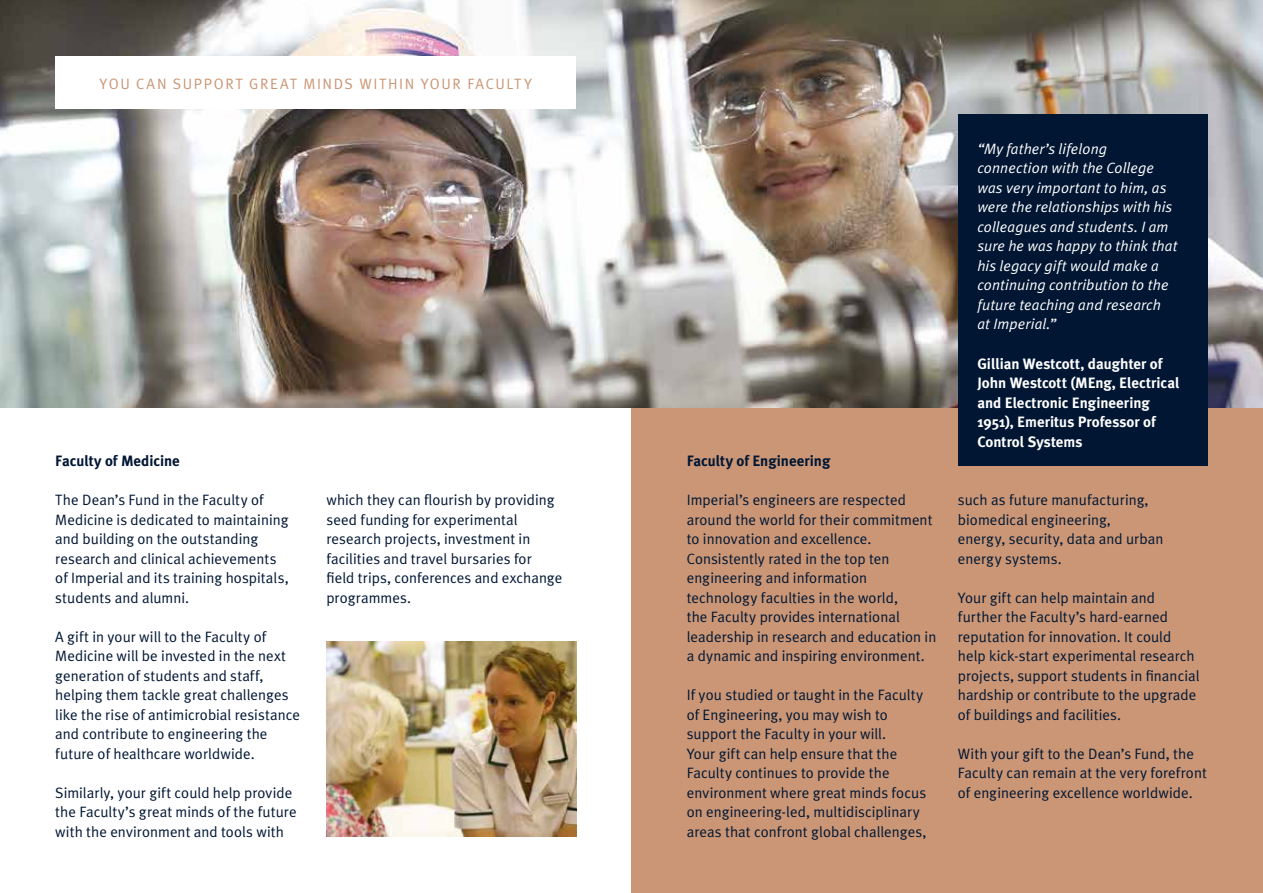
<style>
.page{position:relative;width:1263px;height:893px;background:#fff}
.page>*{position:absolute;margin:0;border:0;box-sizing:border-box;transform-origin:0 0}
.t1{font:15px/19.5px "Meta Plus Normal";letter-spacing:.005em;color:#001633}
.t2{font:italic 15px/19.5px "Meta Plus Normal";letter-spacing:.01em;color:#fff}
.t3{font:700 15px/19.5px "Meta Plus";color:#fff}
.t4{font:15px "Meta Plus Normal";letter-spacing:.105em;color:#ca9675}
.t5{font:700 15px "Meta Plus";color:#001633}
</style>
<div class="page">
<div style="left:631px;top:0;width:632px;height:893px;background:#ca9675"></div>
<img style="left:0;top:0;width:1263px;height:407px">
<div style="left:55px;top:56px;width:521px;height:53px;background:#fff"></div>
<div style="left:958px;top:115px;width:250px;height:351px;background:#001633"></div>
<img style="left:326px;top:641px;width:250px;height:195px">
<p class="t4" style="left:100px;top:75px;width:434px">YOU CAN SUPPORT GREAT MINDS WITHIN YOUR FACULTY</p>
<p class="t5" style="left:55px;top:452px;width:126px">Faculty of Medicine</p>
<p class="t1" style="left:55px;top:490px;width:235px">The Dean’s Fund in the Faculty of Medicine is dedicated to maintaining and building on the outstanding research and clinical achievements of Imperial and its training hospitals, students and alumni.</p>
<p class="t1" style="left:55px;top:626px;width:246px">A gift in your will to the Faculty of Medicine will be invested in the next generation of students and staff, helping them tackle great challenges like the rise of antimicrobial resistance and contribute to engineering the future of healthcare worldwide.</p>
<p class="t1" style="left:55px;top:782px;width:243px">Similarly, your gift could help provide the Faculty’s great minds of the future with the environment and tools with</p>
<p class="t1" style="left:326px;top:490px;width:238px">which they can flourish by providing seed funding for experimental research projects, investment in facilities and travel bursaries for field trips, conferences and exchange programmes.</p>
<p class="t5" style="left:687px;top:452px;width:145px">Faculty of Engineering</p>
<p class="t1" style="left:687px;top:490px;width:251px">Imperial’s engineers are respected around the world for their commitment to innovation and excellence.<br>Consistently rated in the top ten engineering and information technology faculties in the world,<br>the Faculty provides international leadership in research and education in a dynamic and inspiring environment.</p>
<p class="t1" style="left:687px;top:685px;width:241px">If you studied or taught in the Faculty of Engineering, you may wish to support the Faculty in your will.<br>Your gift can help ensure that the Faculty continues to provide the environment where great minds focus on engineering-led, multidisciplinary areas that confront global challenges,</p>
<p class="t2" style="left:977px;top:139px;width:202px">“My father’s lifelong connection with the College was very important to him, as were the relationships with his colleagues and students. I am sure he was happy to think that his legacy gift would make a continuing contribution to the future teaching and research<br>at Imperial.”</p>
<p class="t3" style="left:977px;top:353px;width:204px">Gillian Westcott, daughter of<br>John Westcott (MEng, Electrical and Electronic Engineering<br>1951), Emeritus Professor of<br>Control Systems</p>
<p class="t1" style="left:958px;top:490px;width:207px">such as future manufacturing, biomedical engineering,<br>energy, security, data and urban energy systems.</p>
<p class="t1" style="left:958px;top:587px;width:243px">Your gift can help maintain and further the Faculty’s hard-earned reputation for innovation. It could help kick-start experimental research projects, support students in financial hardship or contribute to the upgrade of buildings and facilities.</p>
<p class="t1" style="left:958px;top:743px;width:250px">With your gift to the Dean’s Fund, the<br>Faculty can remain at the very forefront of engineering excellence worldwide.</p>
</div>
